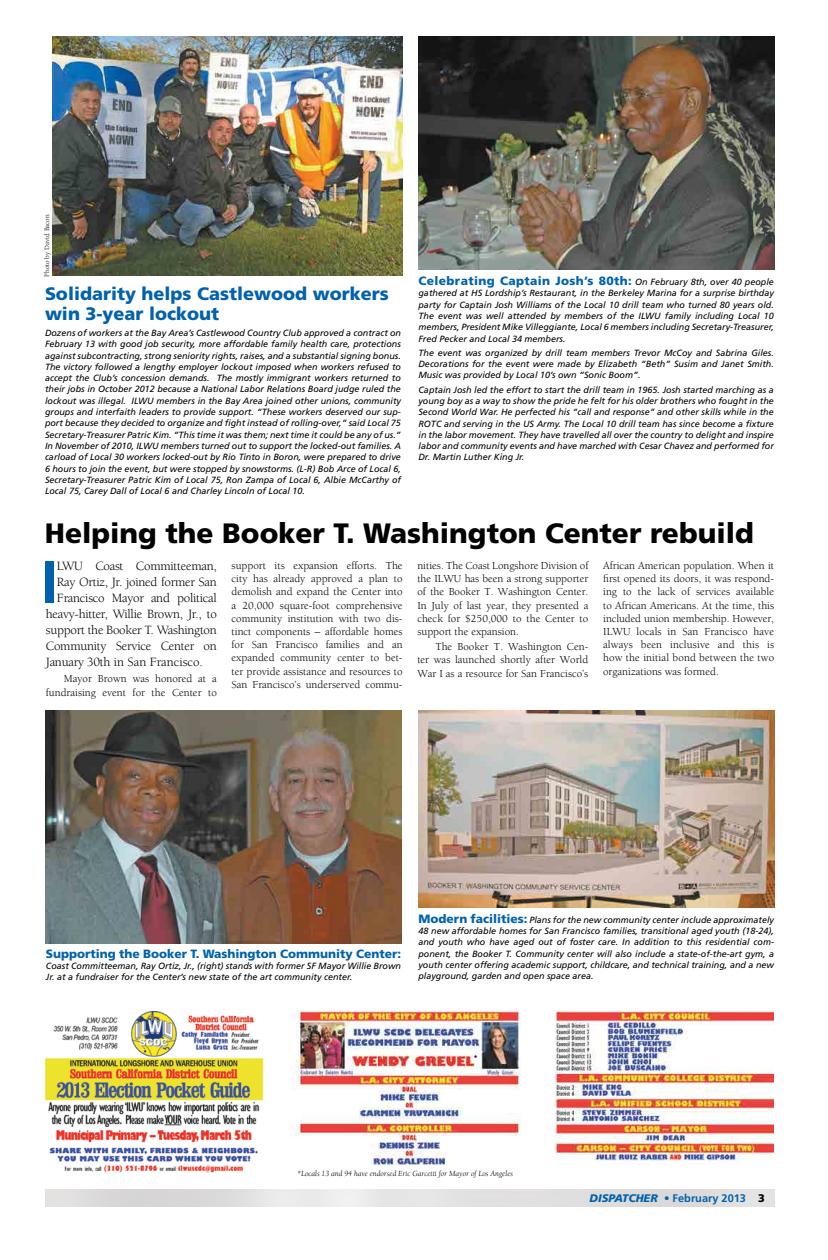
<style>
.page{position:relative;width:828px;height:1260px;background:#fff}
.page>*{position:absolute;margin:0;border:0;box-sizing:border-box;transform-origin:0 0}
.t1{font:700 58.8px "Frutiger";color:#0062af}
.t2{font:900 28px "Frutiger";color:#000}
.t3{font:900 18px/19.6px "Frutiger";color:#0062af}
.t4{font:13px "Berkeley";letter-spacing:-.02em;color:#000}
.t5{font:13px "Berkeley";color:#000}
.t6{font:900 12px "Frutiger";letter-spacing:.03em;color:#0062af}
.t7{font:900 12px "Frutiger";color:#0062af}
.t8{font:11px/13.2px "Berkeley";color:#000;text-align:justify}
.t9{font:700 11px "Frutiger";color:#0062af}
.t10{font:italic 9px/11.3px "Frutiger";color:#000;text-align:justify}
.t11{font:italic 8px "Berkeley";color:#000}
.t12{font:7px "Berkeley";color:#000}
.t13{font:700 7px "Frutiger";color:#000}
.s1{font-weight:400;font-style:italic;font-size:9px;color:#000}
.s2{font-weight:900;font-style:normal;font-size:12px;color:#0062af}
.s3{font-weight:900;font-style:italic}
.s4{font-weight:900;color:#000}
</style>
<div class="page">
<img style="left:46px;top:711px;width:355px;height:233px">
<img style="left:419px;top:711px;width:355px;height:197px">
<img style="left:418px;top:36px;width:356px;height:233px">
<img style="left:52px;top:37px;width:351px;height:239px">
<img style="left:45px;top:1012px;width:219px;height:161px">
<img style="left:290px;top:1011px;width:484px;height:160px">
<p class="t12" style="left:43px;top:277px;width:64px;rotate:-90deg">Photo by David Bacon</p>
<h3 class="t3" style="left:45px;top:284px;width:345px">Solidarity helps Castlewood workers win 3-year lockout</h3>
<p class="t10" style="left:45px;top:327px;width:358px">Dozens of workers at the Bay Area’s Castlewood Country Club approved a contract on February 13 with good job security, more affordable family health care, protections against subcontracting, strong seniority rights, raises, and a substantial signing bonus.<br>The victory followed a lengthy employer lockout imposed when workers refused to accept the Club’s concession demands. The mostly immigrant workers returned to their jobs in October 2012 because a National Labor Relations Board judge ruled the lockout was illegal. ILWU members in the Bay Area joined other unions, community groups and interfaith leaders to provide support. “These workers deserved our sup&shy;port because they decided to organize and fight instead of rolling-over,” said Local 75<br>Secretary-Treasurer Patric Kim. “This time it was them; next time it could be any of us.” In November of 2010, ILWU members turned out to support the locked-out families. A carload of Local 30 workers locked-out by Rio Tinto in Boron, were prepared to drive 6 hours to join the event, but were stopped by snowstorms. (L-R) Bob Arce of Local 6, Secretary-Treasurer Patric Kim of Local 75, Ron Zampa of Local 6, Albie McCarthy of Local 75, Carey Dall of Local 6 and Charley Lincoln of Local 10.</p>
<h3 class="t6" style="left:418px;top:274px;width:357px">Celebrating Captain Josh’s 80th: <span class="s1">On February 8th, over 40 people</span></h3>
<p class="t10" style="left:418px;top:288px;width:357px">gathered at HS Lordship’s Restaurant, in the Berkeley Marina for a surprise birthday party for Captain Josh Williams of the Local 10 drill team who turned 80 years old.<br>The event was well attended by members of the ILWU family including Local 10 members, President Mike Villeggiante, Local 6 members including Secretary-Treasurer, Fred Pecker and Local 34 members.</p>
<p class="t10" style="left:418px;top:347px;width:357px">The event was organized by drill team members Trevor McCoy and Sabrina Giles.<br>Decorations for the event were made by Elizabeth “Beth” Susim and Janet Smith.<br>Music was provided by Local 10’s own “Sonic Boom”.</p>
<p class="t10" style="left:418px;top:384px;width:357px">Captain Josh led the effort to start the drill team in 1965. Josh started marching as a young boy as a way to show the pride he felt for his older brothers who fought in the Second World War. He perfected his “call and response” and other skills while in the ROTC and serving in the US Army. The Local 10 drill team has since become a fixture in the labor movement. They have travelled all over the country to delight and inspire labor and community events and have marched with Cesar Chavez and performed for Dr. Martin Luther King Jr.</p>
<h2 class="t2" style="left:45px;top:517px;width:711px">Helping the Booker T. Washington Center rebuild</h2>
<h1 class="t1" style="left:42px;top:547px;width:18px">I</h1>
<h3 class="t4" style="left:57px;top:559px;width:161px">LWU Coast Committeeman,</h3>
<p class="t8" style="left:232px;top:559px;width:173px">support its expansion efforts. The city has already approved a plan to demolish and expand the Center into a 20,000 square-foot comprehensive community institution with two dis&shy;tinct components – affordable homes for San Francisco families and an expanded community center to bet&shy;ter provide assistance and resources to San Francisco’s underserved commu-</p>
<p class="t8" style="left:603px;top:559px;width:173px">African American population. When it first opened its doors, it was respond&shy;ing to the lack of services available to African Americans. At the time, this included union membership. However, ILWU locals in San Francisco have always been inclusive and this is how the initial bond between the two organizations was formed.</p>
<p class="t8" style="left:417px;top:559px;width:173px">nities. The Coast Longshore Division of the ILWU has been a strong supporter of the Booker T. Washington Center.<br>In July of last year, they presented a check for $250,000 to the Center to support the expansion.</p>
<p class="t8" style="left:417px;top:640px;width:173px;text-indent:18px">The Booker T. Washington Cen&shy;ter was launched shortly after World War I as a resource for San Francisco’s</p>
<h3 class="t4" style="left:57px;top:575px;width:161px">Ray Ortiz, Jr. joined former San</h3>
<h3 class="t4" style="left:57px;top:591px;width:161px">Francisco Mayor and political</h3>
<h3 class="t4" style="left:46px;top:607px;width:173px">heavy-hitter, Willie Brown, Jr., to</h3>
<h3 class="t4" style="left:46px;top:623px;width:173px">support the Booker T. Washington</h3>
<h3 class="t4" style="left:46px;top:639px;width:172px">Community Service Center on</h3>
<h3 class="t5" style="left:46px;top:655px;width:159px">January 30th in San Francisco.</h3>
<p class="t8" style="left:46px;top:673px;width:173px;text-align:right">Mayor Brown was honored at a fundraising event for the Center to</p>
<h3 class="t7" style="left:46px;top:946px;width:357px">Supporting the Booker T. Washington Community Center:</h3>
<p class="t10" style="left:46px;top:960px;width:357px">Coast Committeeman, Ray Ortiz, Jr., (right) stands with former SF Mayor Willie Brown<br>Jr. at a fundraiser for the Center’s new state of the art community center.</p>
<p class="t10" style="left:418px;top:914px;width:357px"><span class="s2">Modern facilities:</span> Plans for the new community center include approximately 48 new affordable homes for San Francisco families, transitional aged youth (18-24), and youth who have aged out of foster care. In addition to this residential com&shy;ponent, the Booker T. Community center will also include a state-of-the-art gym, a youth center offering academic support, childcare, and technical training, and a new playground, garden and open space area.</p>
<p class="t13" style="left:474px;top:1054px;width:5px">*</p>
<p class="t11" style="left:297px;top:1169px;width:218px">*Locals 13 and 94 have endorsed Eric Garcetti for Mayor of Los Angeles</p>
<p class="t9" style="left:590px;top:1192px;width:177px"><span class="s3">DISPATCHER</span> • February 2013 <span class="s4">3</span></p>
</div>
